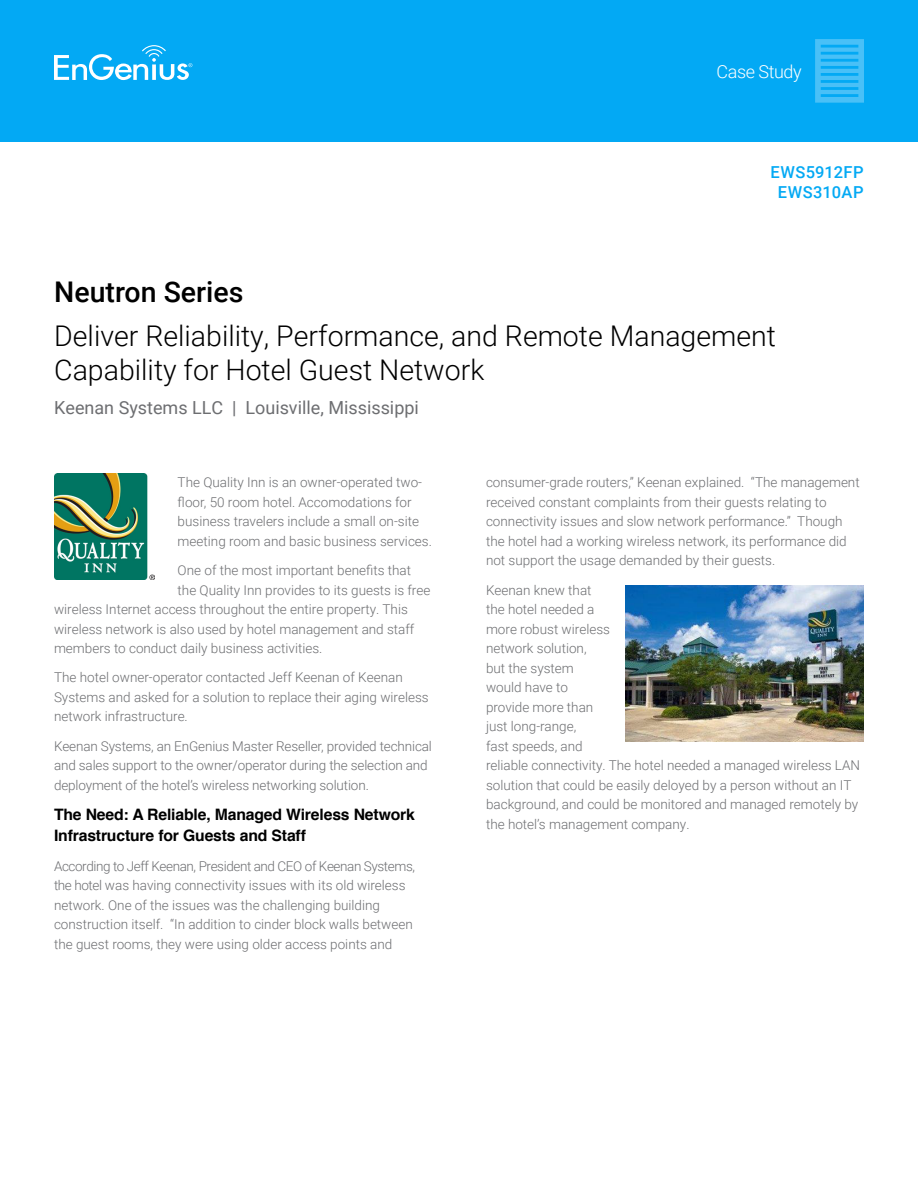
<style>
.page{position:relative;width:918px;height:1188px;background:#fff}
.page>*{position:absolute;margin:0;border:0;box-sizing:border-box;transform-origin:0 0}
.Title_Demphasized{font:300 28.5px/34.2px "Roboto";color:#000}
.Title_1_0{font:500 28.5px "Roboto";color:#000}
.Subtitle{font:18px "Roboto";color:#6d6e71}
.Header_-_Document_Ty{font:300 18px "Roboto";letter-spacing:-.025em;color:#fff}
.Header_Product_Numbe{font:500 16.5px "Roboto";letter-spacing:.02em;color:#03a9f4}
.Body_Paragraph{font:700 15.75px/21px "Helvetica";letter-spacing:-.01em;color:#000}
.Body_Paragraph-2{font:300 13.5px/19.5px "Roboto";color:#6d6e71}
</style>
<div class="page">
<div style="left:0;top:0;width:918px;height:142px;background:#03a9f4"></div>
<svg style="left:54px;top:45px;width:138px;height:35px"></svg>
<svg style="left:815px;top:39px;width:49px;height:64px"></svg>
<img style="left:54px;top:473px;width:101px;height:106px">
<img style="left:626px;top:585px;width:238px;height:156px">
<p class="Header_-_Document_Ty" style="left:717px;top:59px;width:86px">Case Study</p>
<p class="Header_Product_Numbe" style="left:770px;top:161px;width:95px">EWS5912FP</p>
<p class="Header_Product_Numbe" style="left:778px;top:180px;width:87px">EWS310AP</p>
<p class="Title_1_0" style="left:54px;top:272px;width:191px">Neutron Series</p>
<p class="Title_Demphasized" style="left:54px;top:318px;width:723px">Deliver Reliability, Performance, and Remote Management<br>Capability for Hotel Guest Network</p>
<p class="Subtitle" style="left:54px;top:395px;width:366px">Keenan Systems LLC | Louisville, Mississippi</p>
<p class="Body_Paragraph-2" style="left:178px;top:472px;width:256px">The Quality Inn is an owner-operated two&shy;floor, 50 room hotel. Accomodations for business travelers include a small on-site meeting room and basic business services.</p>
<p class="Body_Paragraph-2" style="left:178px;top:560px;width:235px">One of the most important benefits that</p>
<p class="Body_Paragraph-2" style="left:178px;top:580px;width:254px">the Quality Inn provides to its guests is free</p>
<p class="Body_Paragraph-2" style="left:54px;top:599px;width:355px">wireless Internet access throughout the entire property. This</p>
<p class="Body_Paragraph-2" style="left:54px;top:619px;width:362px">wireless network is also used by hotel management and staff</p>
<p class="Body_Paragraph-2" style="left:54px;top:638px;width:270px">members to conduct daily business activities.</p>
<p class="Body_Paragraph-2" style="left:54px;top:667px;width:376px">The hotel owner-operator contacted Jeff Keenan of Keenan<br>Systems and asked for a solution to replace their aging wireless network infrastructure.</p>
<p class="Body_Paragraph-2" style="left:54px;top:736px;width:379px">Keenan Systems, an EnGenius Master Reseller, provided technical and sales support to the owner/operator during the selection and deployment of the hotel’s wireless networking solution.</p>
<p class="Body_Paragraph" style="left:54px;top:805px;width:362px">The Need: A Reliable, Managed Wireless Network<br>Infrastructure for Guests and Staff</p>
<p class="Body_Paragraph-2" style="left:54px;top:856px;width:363px">According to Jeff Keenan, President and CEO of Keenan Systems, the hotel was having connectivity issues with its old wireless network. One of the issues was the challenging building construction itself. “In addition to cinder block walls between the guest rooms, they were using older access points and</p>
<p class="Body_Paragraph-2" style="left:486px;top:472px;width:375px">consumer-grade routers,” Keenan explained. “The management received constant complaints from their guests relating to connectivity issues and slow network performance.” Though the hotel had a working wireless network, its performance did not support the usage demanded by their guests.</p>
<p class="Body_Paragraph-2" style="left:486px;top:580px;width:376px">Keenan knew that<br>the hotel needed a<br>more robust wireless<br>network solution,<br>but the system<br>would have to<br>provide more than<br>just long-range,<br>fast speeds, and<br>reliable connectivity. The hotel needed a managed wireless LAN solution that could be easily deloyed by a person without an IT background, and could be monitored and managed remotely by the hotel’s management company.</p>
</div>
